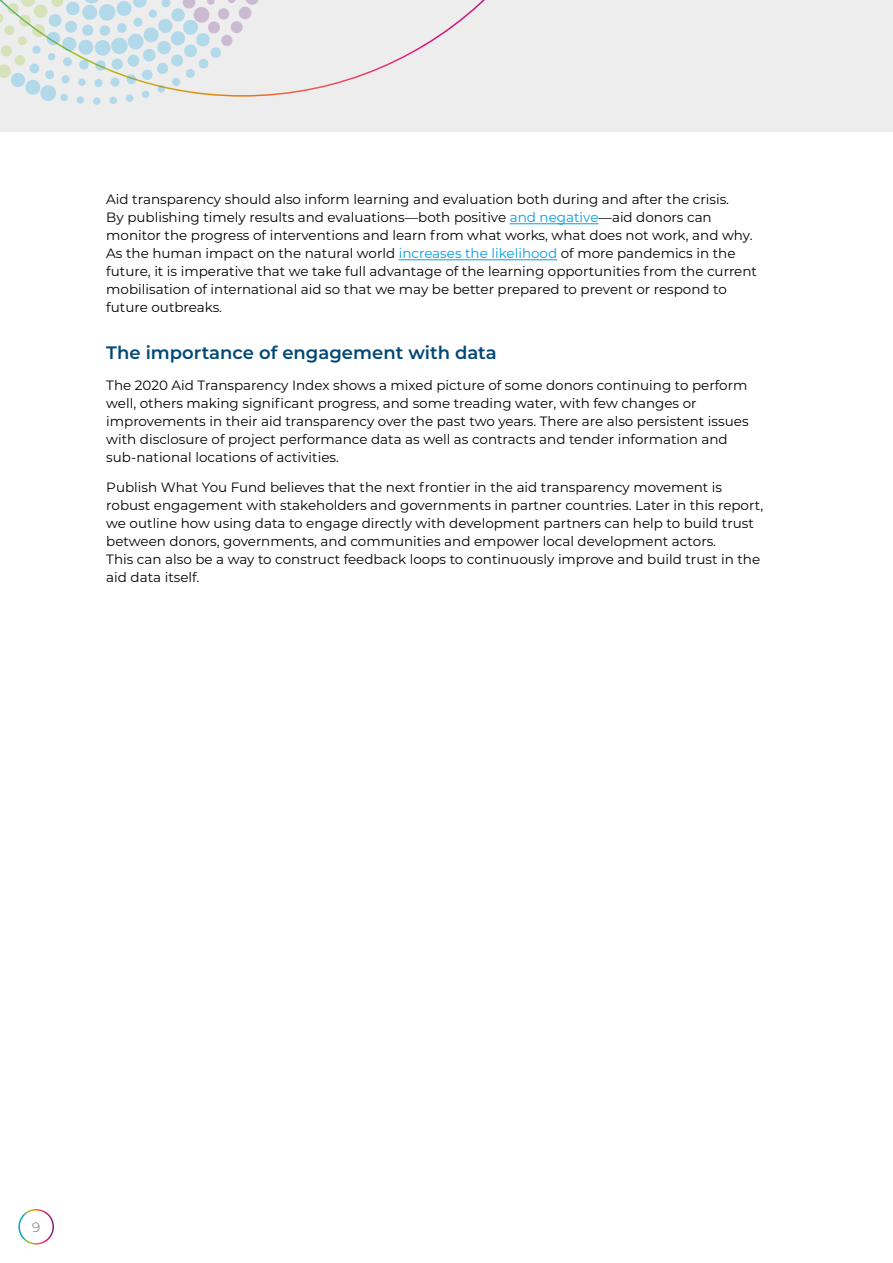
<style>
.page{position:relative;width:893px;height:1263px;background:#fff}
.page>*{position:absolute;margin:0;border:0;box-sizing:border-box;transform-origin:0 0}
.t1{font:600 18px "Montserrat";color:#004876}
.t2{font:13.5px/18px "Montserrat";color:#000}
.t3{font:300 13.5px "Montserrat";color:#706f6f}
.s1{color:#009fe3}
</style>
<div class="page">
<div style="left:0;top:0;width:893px;height:132px;background:#ededed"></div>
<svg style="left:259px;top:0;width:226px;height:97px"></svg>
<svg style="left:76px;top:96px;width:8px;height:8px"></svg>
<div style="left:93px;top:97px;width:8px;height:8px;background:#b2d9ea;border-radius:50%"></div>
<svg style="left:109px;top:96px;width:8px;height:8px"></svg>
<svg style="left:0;top:0;width:259px;height:101px"></svg>
<div style="left:18px;top:1209px;width:36px;height:35px;border:2px solid #fff;border-radius:50%"></div>
<hr style="left:510px;top:223px;width:88px;height:1px;background:#009fe3">
<hr style="left:399px;top:259px;width:158px;height:1px;background:#009fe3">
<p class="t2" style="left:106px;top:190px;width:652px">Aid transparency should also inform learning and evaluation both during and after the crisis.<br>By publishing timely results and evaluations—both positive <span class="s1">and negative</span>—aid donors can monitor the progress of interventions and learn from what works, what does not work, and why.<br>As the human impact on the natural world <span class="s1">increases the likelihood</span> of more pandemics in the future, it is imperative that we take full advantage of the learning opportunities from the current mobilisation of international aid so that we may be better prepared to prevent or respond to future outbreaks.</p>
<h1 class="t1" style="left:106px;top:340px;width:392px">The importance of engagement with data</h1>
<p class="t2" style="left:106px;top:375px;width:644px">The 2020 Aid Transparency Index shows a mixed picture of some donors continuing to perform well, others making significant progress, and some treading water, with few changes or improvements in their aid transparency over the past two years. There are also persistent issues with disclosure of project performance data as well as contracts and tender information and sub-national locations of activities.</p>
<p class="t2" style="left:106px;top:478px;width:658px">Publish What You Fund believes that the next frontier in the aid transparency movement is robust engagement with stakeholders and governments in partner countries. Later in this report, we outline how using data to engage directly with development partners can help to build trust between donors, governments, and communities and empower local development actors.<br>This can also be a way to construct feedback loops to continuously improve and build trust in the aid data itself.</p>
<p class="t3" style="left:32px;top:1218px;width:10px">9</p>
</div>
